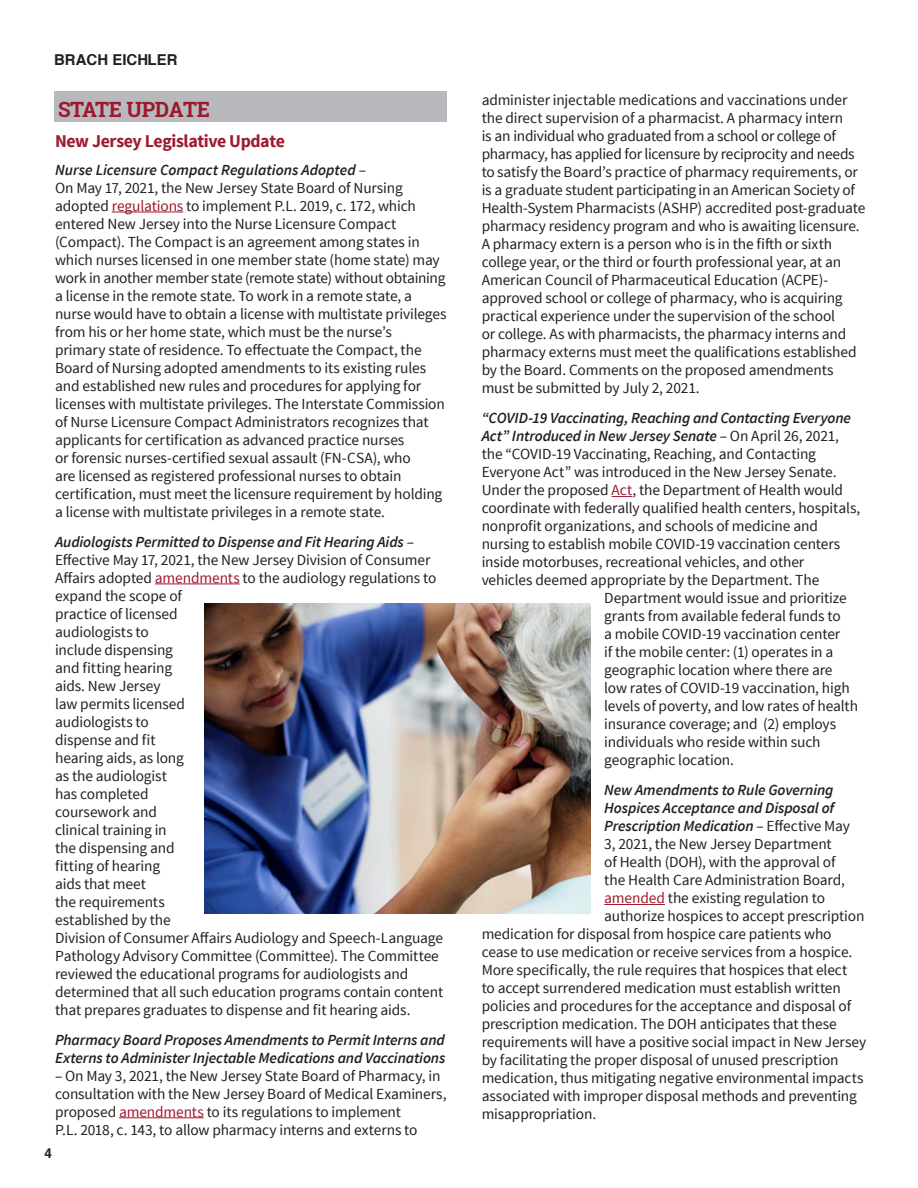
<style>
.page{position:relative;width:918px;height:1188px;background:#fff}
.page>*{position:absolute;margin:0;border:0;box-sizing:border-box;transform-origin:0 0}
.hyperlink{font:700 21px "Roboto Slab";letter-spacing:-.02em;color:#9f172e}
.FOR_MORE_INFORMATI{font:700 18px "Source Sans Pro";letter-spacing:-.025em;color:#9e1b32}
.FOR_MORE_INFORMATI-2{font:15.3px/18px "Source Sans Pro";letter-spacing:-.01em;color:#231f20}
.FOR_MORE_INFORMATI-3{font:italic 600 15.3px/18px "Source Sans Pro";letter-spacing:-.01em;color:#231f20}
.t1{font:700 15px "Swansea";color:#231f20}
.Page_Numbers_9_13_65{font:700 13.5px "Swansea";color:#231f20}
.s1{font-weight:600;font-style:italic}
.s2{color:#9f172e}
.s3{font-weight:400;font-style:normal}
</style>
<div class="page">
<div style="left:54px;top:91px;width:393px;height:31px;background:#b8b9bc"></div>
<svg style="left:612px;top:496px;width:20px;height:1px"></svg>
<hr style="left:604px;top:904px;width:61px;height:1px;background:#9f172e">
<hr style="left:112px;top:212px;width:71px;height:1px;background:#9f172e">
<hr style="left:155px;top:584px;width:85px;height:1px;background:#9f172e">
<hr style="left:119px;top:1117px;width:85px;height:1px;background:#9f172e">
<img style="left:204px;top:604px;width:387px;height:310px">
<p class="t1" style="left:54px;top:51px;width:125px">BRACH EICHLER</p>
<p class="hyperlink" style="left:58px;top:95px;width:154px">STATE UPDATE</p>
<p class="FOR_MORE_INFORMATI" style="left:55px;top:130px;width:231px">New Jersey Legislative Update</p>
<p class="FOR_MORE_INFORMATI-2" style="left:55px;top:161px;width:393px"><span class="s1">Nurse Licensure Compact Regulations Adopted</span> –<br>On May 17, 2021, the New Jersey State Board of Nursing adopted <span class="s2">regulations</span> to implement P.L. 2019, c. 172, which entered New Jersey into the Nurse Licensure Compact (Compact). The Compact is an agreement among states in which nurses licensed in one member state (home state) may work in another member state (remote state) without obtaining a license in the remote state. To work in a remote state, a nurse would have to obtain a license with multistate privileges from his or her home state, which must be the nurse’s<br>primary state of residence. To effectuate the Compact, the Board of Nursing adopted amendments to its existing rules and established new rules and procedures for applying for licenses with multistate privileges. The Interstate Commission of Nurse Licensure Compact Administrators recognizes that applicants for certification as advanced practice nurses<br>or forensic nurses-certified sexual assault (FN-CSA), who<br>are licensed as registered professional nurses to obtain certification, must meet the licensure requirement by holding a license with multistate privileges in a remote state.</p>
<p class="FOR_MORE_INFORMATI-2" style="left:55px;top:533px;width:390px"><span class="s1">Audiologists Permitted to Dispense and Fit Hearing Aids</span> –<br>Effective May 17, 2021, the New Jersey Division of Consumer<br>Affairs adopted <span class="s2">amendments</span> to the audiology regulations to expand the scope of<br>practice of licensed<br>audiologists to<br>include dispensing<br>and fitting hearing<br>aids. New Jersey<br>law permits licensed<br>audiologists to<br>dispense and fit<br>hearing aids, as long<br>as the audiologist<br>has completed<br>coursework and<br>clinical training in<br>the dispensing and<br>fitting of hearing<br>aids that meet<br>the requirements<br>established by the<br>Division of Consumer Affairs Audiology and Speech-Language<br>Pathology Advisory Committee (Committee). The Committee reviewed the educational programs for audiologists and determined that all such education programs contain content that prepares graduates to dispense and fit hearing aids.</p>
<p class="FOR_MORE_INFORMATI-3" style="left:55px;top:1031px;width:392px">Pharmacy Board Proposes Amendments to Permit Interns and<br>Externs to Administer Injectable Medications and Vaccinations</p>
<p class="FOR_MORE_INFORMATI-2" style="left:55px;top:1067px;width:393px">– On May 3, 2021, the New Jersey State Board of Pharmacy, in consultation with the New Jersey Board of Medical Examiners, proposed <span class="s2">amendments</span> to its regulations to implement<br>P.L. 2018, c. 143, to allow pharmacy interns and externs to</p>
<p class="Page_Numbers_9_13_65" style="left:44px;top:1145px;width:9px">4</p>
<p class="FOR_MORE_INFORMATI-2" style="left:482px;top:92px;width:385px">administer injectable medications and vaccinations under the direct supervision of a pharmacist. A pharmacy intern<br>is an individual who graduated from a school or college of pharmacy, has applied for licensure by reciprocity and needs to satisfy the Board’s practice of pharmacy requirements, or is a graduate student participating in an American Society of Health-System Pharmacists (ASHP) accredited post-graduate pharmacy residency program and who is awaiting licensure.<br>A pharmacy extern is a person who is in the fifth or sixth college year, or the third or fourth professional year, at an American Council of Pharmaceutical Education (ACPE)- approved school or college of pharmacy, who is acquiring practical experience under the supervision of the school<br>or college. As with pharmacists, the pharmacy interns and pharmacy externs must meet the qualifications established by the Board. Comments on the proposed amendments must be submitted by July 2, 2021.</p>
<p class="FOR_MORE_INFORMATI-3" style="left:482px;top:409px;width:371px">“COVID-19 Vaccinating, Reaching and Contacting Everyone</p>
<p class="FOR_MORE_INFORMATI-3" style="left:482px;top:427px;width:359px">Act” Introduced in New Jersey Senate <span class="s3">– On April 26, 2021,</span></p>
<p class="FOR_MORE_INFORMATI-2" style="left:482px;top:446px;width:336px">the “COVID-19 Vaccinating, Reaching, and Contacting</p>
<p class="FOR_MORE_INFORMATI-2" style="left:482px;top:464px;width:356px">Everyone Act” was introduced in the New Jersey Senate.</p>
<p class="FOR_MORE_INFORMATI-2" style="left:482px;top:482px;width:363px">Under the proposed <span class="s2">Act</span>, the Department of Health would</p>
<p class="FOR_MORE_INFORMATI-2" style="left:482px;top:500px;width:380px">coordinate with federally qualified health centers, hospitals,</p>
<p class="FOR_MORE_INFORMATI-2" style="left:482px;top:518px;width:338px">nonprofit organizations, and schools of medicine and</p>
<p class="FOR_MORE_INFORMATI-2" style="left:482px;top:536px;width:360px">nursing to establish mobile COVID-19 vaccination centers</p>
<p class="FOR_MORE_INFORMATI-2" style="left:482px;top:554px;width:324px">inside motorbuses, recreational vehicles, and other</p>
<p class="FOR_MORE_INFORMATI-2" style="left:482px;top:572px;width:339px">vehicles deemed appropriate by the Department. The</p>
<p class="FOR_MORE_INFORMATI-2" style="left:604px;top:590px;width:244px">Department would issue and prioritize</p>
<p class="FOR_MORE_INFORMATI-2" style="left:604px;top:608px;width:238px">grants from available federal funds to</p>
<p class="FOR_MORE_INFORMATI-2" style="left:604px;top:626px;width:237px">a mobile COVID-19 vaccination center</p>
<p class="FOR_MORE_INFORMATI-2" style="left:604px;top:644px;width:231px">if the mobile center: (1) operates in a</p>
<p class="FOR_MORE_INFORMATI-2" style="left:604px;top:662px;width:230px">geographic location where there are</p>
<p class="FOR_MORE_INFORMATI-2" style="left:604px;top:680px;width:247px">low rates of COVID-19 vaccination, high</p>
<p class="FOR_MORE_INFORMATI-2" style="left:604px;top:698px;width:255px">levels of poverty, and low rates of health</p>
<p class="FOR_MORE_INFORMATI-2" style="left:604px;top:716px;width:233px">insurance coverage; and (2) employs</p>
<p class="FOR_MORE_INFORMATI-2" style="left:604px;top:734px;width:218px">individuals who reside within such</p>
<p class="FOR_MORE_INFORMATI-2" style="left:604px;top:752px;width:131px">geographic location.</p>
<p class="FOR_MORE_INFORMATI-3" style="left:604px;top:781px;width:231px">New Amendments to Rule Governing</p>
<p class="FOR_MORE_INFORMATI-3" style="left:604px;top:799px;width:232px">Hospices Acceptance and Disposal of</p>
<p class="FOR_MORE_INFORMATI-3" style="left:604px;top:817px;width:247px">Prescription Medication <span class="s3">– Effective May</span></p>
<p class="FOR_MORE_INFORMATI-2" style="left:604px;top:836px;width:229px">3, 2021, the New Jersey Department</p>
<p class="FOR_MORE_INFORMATI-2" style="left:604px;top:854px;width:233px">of Health (DOH), with the approval of</p>
<p class="FOR_MORE_INFORMATI-2" style="left:604px;top:872px;width:242px">the Health Care Administration Board,</p>
<p class="FOR_MORE_INFORMATI-2" style="left:604px;top:890px;width:222px"><span class="s2">amended</span> the existing regulation to</p>
<p class="FOR_MORE_INFORMATI-2" style="left:604px;top:908px;width:262px">authorize hospices to accept prescription</p>
<p class="FOR_MORE_INFORMATI-2" style="left:482px;top:926px;width:351px">medication for disposal from hospice care patients who</p>
<p class="FOR_MORE_INFORMATI-2" style="left:482px;top:944px;width:372px">cease to use medication or receive services from a hospice.</p>
<p class="FOR_MORE_INFORMATI-2" style="left:482px;top:962px;width:367px">More specifically, the rule requires that hospices that elect</p>
<p class="FOR_MORE_INFORMATI-2" style="left:482px;top:980px;width:361px">to accept surrendered medication must establish written</p>
<p class="FOR_MORE_INFORMATI-2" style="left:482px;top:998px;width:371px">policies and procedures for the acceptance and disposal of</p>
<p class="FOR_MORE_INFORMATI-2" style="left:482px;top:1016px;width:357px">prescription medication. The DOH anticipates that these</p>
<p class="FOR_MORE_INFORMATI-2" style="left:482px;top:1034px;width:386px">requirements will have a positive social impact in New Jersey</p>
<p class="FOR_MORE_INFORMATI-2" style="left:482px;top:1052px;width:358px">by facilitating the proper disposal of unused prescription</p>
<p class="FOR_MORE_INFORMATI-2" style="left:482px;top:1070px;width:383px">medication, thus mitigating negative environmental impacts</p>
<p class="FOR_MORE_INFORMATI-2" style="left:482px;top:1088px;width:377px">associated with improper disposal methods and preventing</p>
<p class="FOR_MORE_INFORMATI-2" style="left:482px;top:1106px;width:116px">misappropriation.</p>
</div>
